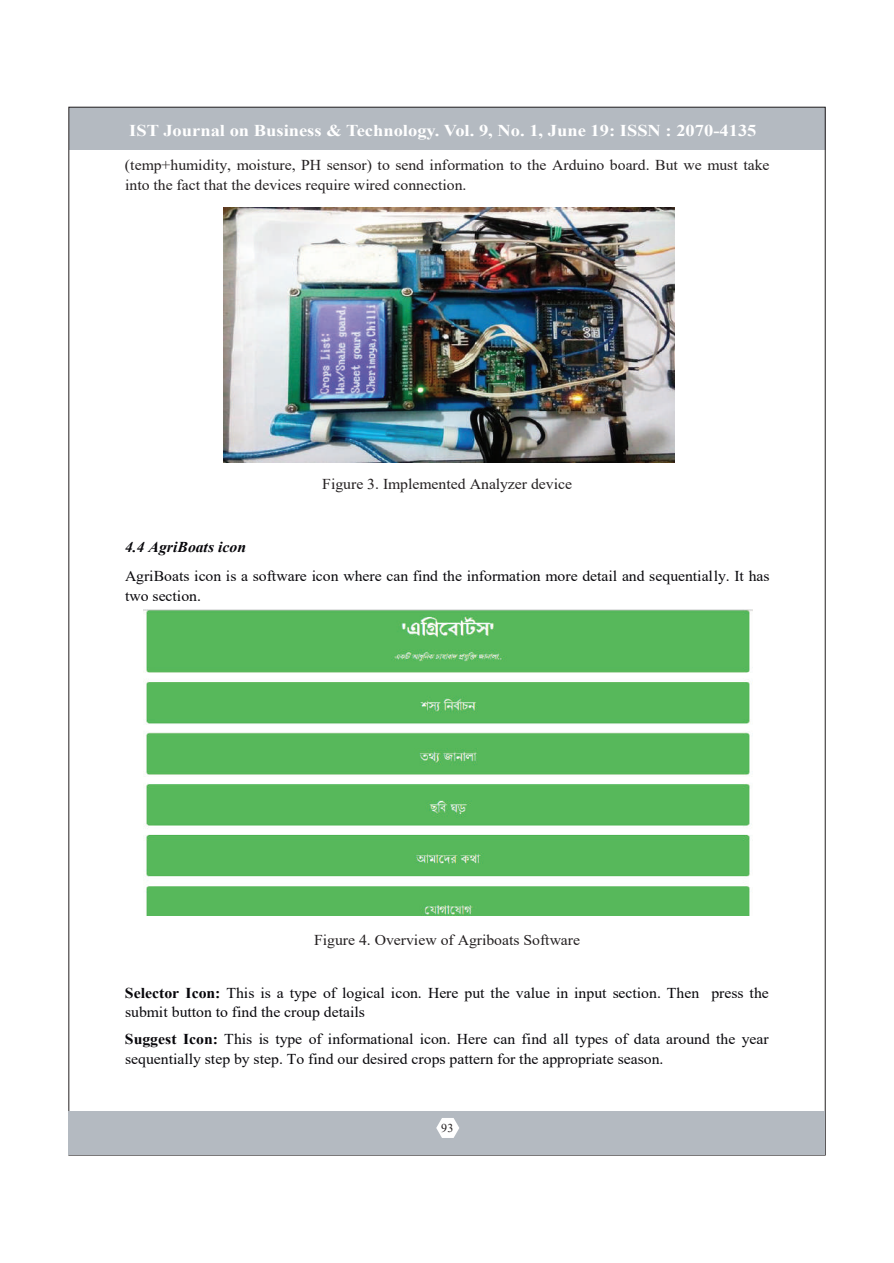
<style>
.page{position:relative;width:894px;height:1263px;background:#fff}
.page>*{position:absolute;margin:0;border:0;box-sizing:border-box;transform-origin:0 0}
.t1{font:700 16.5px "Times New Roman";color:#fff;scale:1.12 1}
.t2{font:15px/19.8px "Times New Roman";color:#08070b;scale:1.05 1}
.t3{font:15px/19.6px "Times New Roman";color:#231f20;scale:1.05 1}
.t4{font:italic 700 15px "Times New Roman";color:#08070b;scale:1.05 1}
.t5{font:12px "Times New Roman";color:#231f20}
.s1{font-weight:700}
</style>
<div class="page">
<img style="left:223px;top:207px;width:450px;height:256px">
<img style="left:143px;top:609px;width:609px;height:306px">
<div style="left:69px;top:107px;width:756px;height:43px;background:#b4bac1"></div>
<div style="left:69px;top:1111px;width:755px;height:43px;background:#b4bac1"></div>
<svg style="left:436px;top:1118px;width:23px;height:20px"></svg>
<p class="t1" style="left:129px;top:118px;width:561px">IST Journal on Business &amp; Technology. Vol. 9, No. 1, June 19: ISSN : 2070-4135</p>
<p class="t3" style="left:125px;top:155px;width:615px">(temp+humidity, moisture, PH sensor) to send information to the Arduino board. But we must take into the fact that the devices require wired connection.</p>
<p class="t3" style="left:322px;top:474px;width:239px">Figure 3. Implemented Analyzer device</p>
<p class="t4" style="left:125px;top:537px;width:117px">4.4 AgriBoats icon</p>
<p class="t2" style="left:125px;top:565px;width:615px">AgriBoats icon is a software icon where can find the information more detail and sequentially. It has two section.</p>
<p class="t3" style="left:314px;top:930px;width:255px">Figure 4. Overview of Agriboats Software</p>
<p class="t2" style="left:125px;top:983px;width:614px;line-height:18.6px"><span class="s1">Selector Icon:</span> This is a type of logical icon. Here put the value in input section. Then press the submit button to find the croup details</p>
<p class="t2" style="left:125px;top:1028px;width:614px"><span class="s1">Suggest Icon:</span> This is type of informational icon. Here can find all types of data around the year sequentially step by step. To find our desired crops pattern for the appropriate season.</p>
<p class="t5" style="left:441px;top:1119px;width:14px">93</p>
</div>
